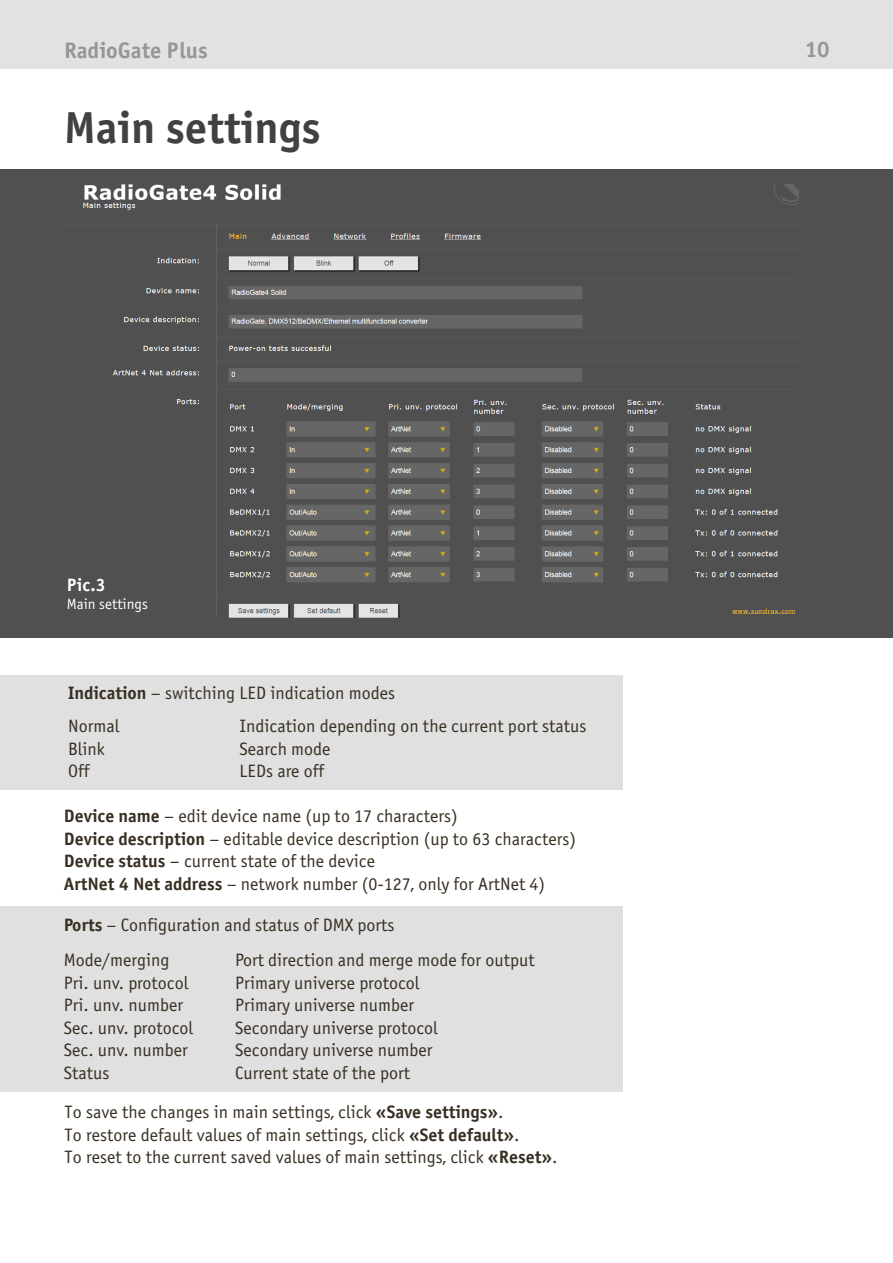
<style>
.page{position:relative;width:893px;height:1263px;background:#fff}
.page>*{position:absolute;margin:0;border:0;box-sizing:border-box;transform-origin:0 0}
.t1{font:700 45px "Officina Sans C";color:#414042}
.t2{font:700 22.5px "Officina Sans C";color:#979695}
.t3{font:18px/22.5px "Officina Sans C";color:#382f22}
.t4{font:700 18px "Officina Sans C";color:#fff}
.t5{font:15px "Officina Sans C";color:#fff}
.s1{font-weight:700}
</style>
<div class="page">
<div style="left:0;top:170px;width:893px;height:468px;background:#505050"></div>
<img style="left:83px;top:185px;width:716px;height:432px">
<div style="left:0;top:906px;width:622px;height:186px;background:#e0e0e0"></div>
<div style="left:0;top:675px;width:622px;height:114px;background:#e0e0e0"></div>
<div style="left:0;top:0;width:893px;height:68px;background:#e3e2e3"></div>
<p class="t2" style="left:64px;top:38px;width:145px">RadioGate Plus</p>
<p class="t2" style="left:805px;top:37px;width:27px">10</p>
<h1 class="t1" style="left:64px;top:102px;width:258px">Main settings</h1>
<p class="t4" style="left:67px;top:575px;width:40px">Pic.3</p>
<p class="t5" style="left:67px;top:596px;width:83px">Main settings</p>
<p class="t3" style="left:68px;top:682px;width:329px"><span class="s1">Indication</span> – switching LED indication modes</p>
<p class="t3" style="left:68px;top:715px;width:53px">Normal<br>Blink<br>Off</p>
<p class="t3" style="left:239px;top:715px;width:349px">Indication depending on the current port status<br>Search mode<br>LEDs are off</p>
<p class="t3" style="left:64px;top:805px;width:514px"><span class="s1">Device name</span> – edit device name (up to 17 characters)<br><span class="s1">Device description</span> – editable device description (up to 63 characters)<br><span class="s1">Device status</span> – current state of the device<br><span class="s1">ArtNet 4 Net address</span> – network number (0-127, only for ArtNet 4)</p>
<p class="t3" style="left:64px;top:907px;width:332px;line-height:35.4px"><span class="s1">Ports</span> – Configuration and status of DMX ports<br>Mode/merging</p>
<p class="t3" style="left:64px;top:972px;width:131px">Pri. unv. protocol<br>Pri. unv. number<br>Sec. unv. protocol<br>Sec. unv. number<br>Status</p>
<p class="t3" style="left:235px;top:949px;width:301px">Port direction and merge mode for output<br>Primary universe protocol<br>Primary universe number<br>Secondary universe protocol<br>Secondary universe number<br>Current state of the port</p>
<p class="t3" style="left:65px;top:1101px;width:494px">To save the changes in main settings, click <span class="s1">«Save settings»</span>.<br>To restore default values of main settings, click <span class="s1">«Set default»</span>.<br>To reset to the current saved values of main settings, click <span class="s1">«Reset»</span>.</p>
</div>
